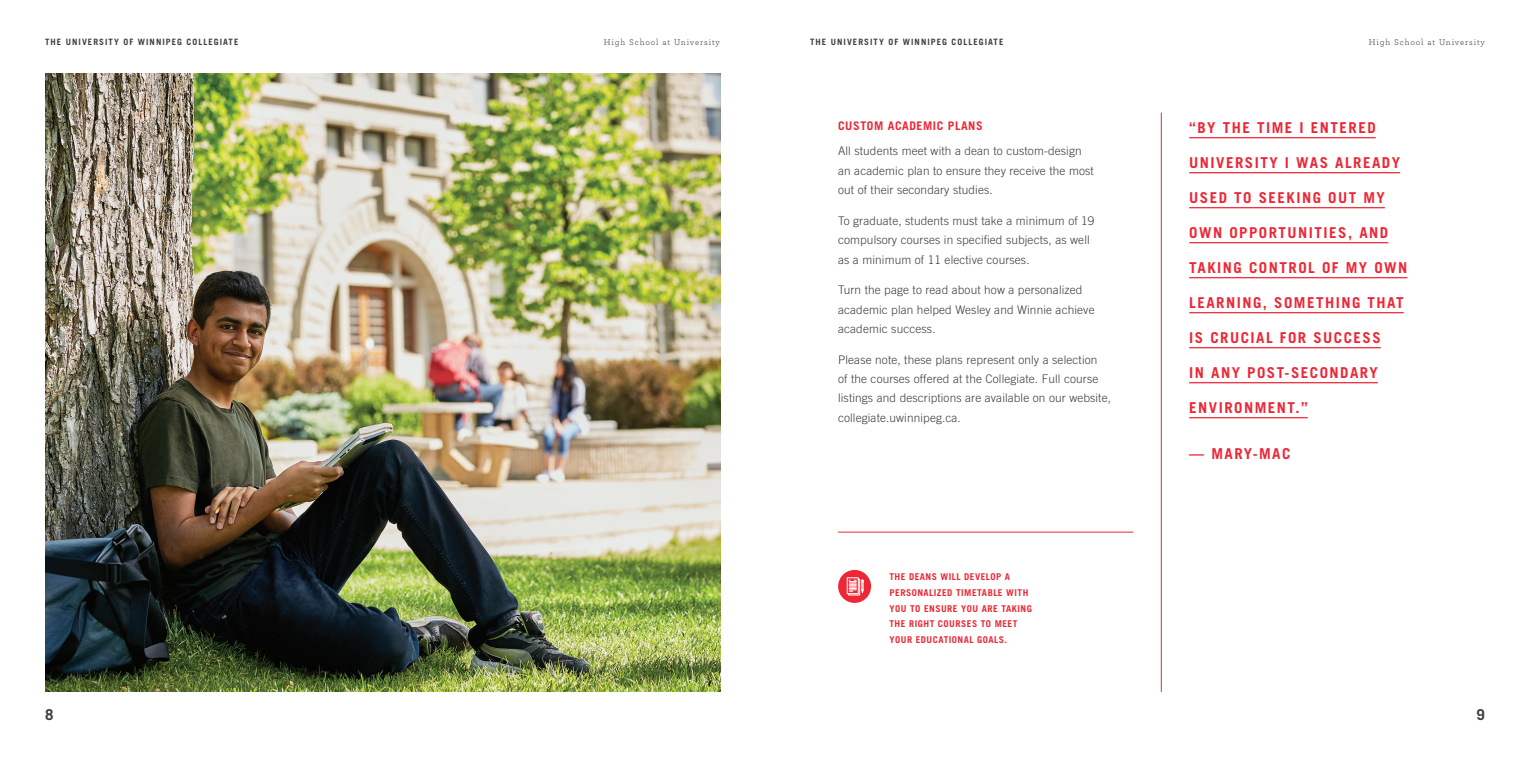
<style>
.page{position:relative;width:1530px;height:765px;background:#fff}
.page>*{position:absolute;margin:0;border:0;box-sizing:border-box;transform-origin:0 0}
.t1{font:700 15px "Trade Gothic LT Std";letter-spacing:.1em;color:#ed2736}
.t2{font:700 15px "Trade Gothic LT Std";color:#3e3e3f}
.t3{font:300 11.88px/19.4px "Trade Gothic LT Std";letter-spacing:.01em;color:#3e3e3f}
.t4{font:700 11.88px "Trade Gothic LT Std";letter-spacing:.05em;color:#ed2736}
.t5{font:700 9.38px/15.6px "Trade Gothic LT Std";letter-spacing:.05em;color:#ed2736}
.t6{font:700 8.75px "Trade Gothic LT Std";letter-spacing:.12em;color:#3e3e3f}
.t7{font:8.75px "Archer";letter-spacing:.1em;color:#3e3e3f}
</style>
<div class="page">
<hr style="left:1189px;top:137px;width:187px;height:1px;background:#ed2736">
<hr style="left:1189px;top:172px;width:211px;height:1px;background:#ed2736">
<hr style="left:1189px;top:207px;width:196px;height:1px;background:#ed2736">
<hr style="left:1189px;top:242px;width:199px;height:1px;background:#ed2736">
<hr style="left:1189px;top:277px;width:218px;height:1px;background:#ed2736">
<hr style="left:1189px;top:312px;width:215px;height:1px;background:#ed2736">
<hr style="left:1189px;top:347px;width:192px;height:1px;background:#ed2736">
<hr style="left:1189px;top:382px;width:189px;height:1px;background:#ed2736">
<hr style="left:1189px;top:417px;width:119px;height:1px;background:#ed2736">
<hr style="left:1161px;top:112px;width:1px;height:580px;background:#ed2736">
<img style="left:45px;top:73px;width:675px;height:619px">
<hr style="left:838px;top:532px;width:295px;height:1px;background:#ed2736">
<div style="left:838px;top:570px;width:33px;height:33px;background:#ed2736;border-radius:50%"></div>
<svg style="left:847px;top:577px;width:17px;height:19px"></svg>
<p class="t7" style="left:604px;top:36px;width:118px">High School at University</p>
<p class="t6" style="left:810px;top:36px;width:195px">THE UNIVERSITY OF WINNIPEG COLLEGIATE</p>
<p class="t6" style="left:45px;top:36px;width:195px">THE UNIVERSITY OF WINNIPEG COLLEGIATE</p>
<p class="t7" style="left:1369px;top:36px;width:118px">High School at University</p>
<p class="t4" style="left:838px;top:119px;width:146px">CUSTOM ACADEMIC PLANS</p>
<p class="t3" style="left:838px;top:141px;width:257px">All students meet with a dean to custom-design an academic plan to ensure they receive the most out of their secondary studies.</p>
<p class="t3" style="left:838px;top:211px;width:258px">To graduate, students must take a minimum of 19 compulsory courses in specified subjects, as well as a minimum of 11 elective courses.</p>
<p class="t3" style="left:838px;top:280px;width:258px">Turn the page to read about how a personalized academic plan helped Wesley and Winnie achieve academic success.</p>
<p class="t3" style="left:838px;top:350px;width:274px">Please note, these plans represent only a selection<br>of the courses offered at the Collegiate. Full course listings and descriptions are available on our website, collegiate.uwinnipeg.ca.</p>
<p class="t5" style="left:889px;top:569px;width:144px">THE DEANS WILL DEVELOP A<br>PERSONALIZED TIMETABLE WITH<br>YOU TO ENSURE YOU ARE TAKING<br>THE RIGHT COURSES TO MEET<br>YOUR EDUCATIONAL GOALS.</p>
<p class="t1" style="left:1189px;top:118px;width:188px">“BY THE TIME I ENTERED</p>
<p class="t1" style="left:1189px;top:153px;width:212px">UNIVERSITY I WAS ALREADY</p>
<p class="t1" style="left:1189px;top:188px;width:197px">USED TO SEEKING OUT MY</p>
<p class="t1" style="left:1189px;top:223px;width:201px">OWN OPPORTUNITIES, AND</p>
<p class="t1" style="left:1189px;top:258px;width:220px">TAKING CONTROL OF MY OWN</p>
<p class="t1" style="left:1189px;top:293px;width:216px">LEARNING, SOMETHING THAT</p>
<p class="t1" style="left:1189px;top:328px;width:193px">IS CRUCIAL FOR SUCCESS</p>
<p class="t1" style="left:1189px;top:363px;width:190px">IN ANY POST-SECONDARY</p>
<p class="t1" style="left:1189px;top:398px;width:120px">ENVIRONMENT.”</p>
<p class="t1" style="left:1189px;top:444px;width:103px">— MARY-MAC</p>
<p class="t2" style="left:45px;top:705px;width:10px">8</p>
<p class="t2" style="left:1477px;top:706px;width:10px">9</p>
</div>
